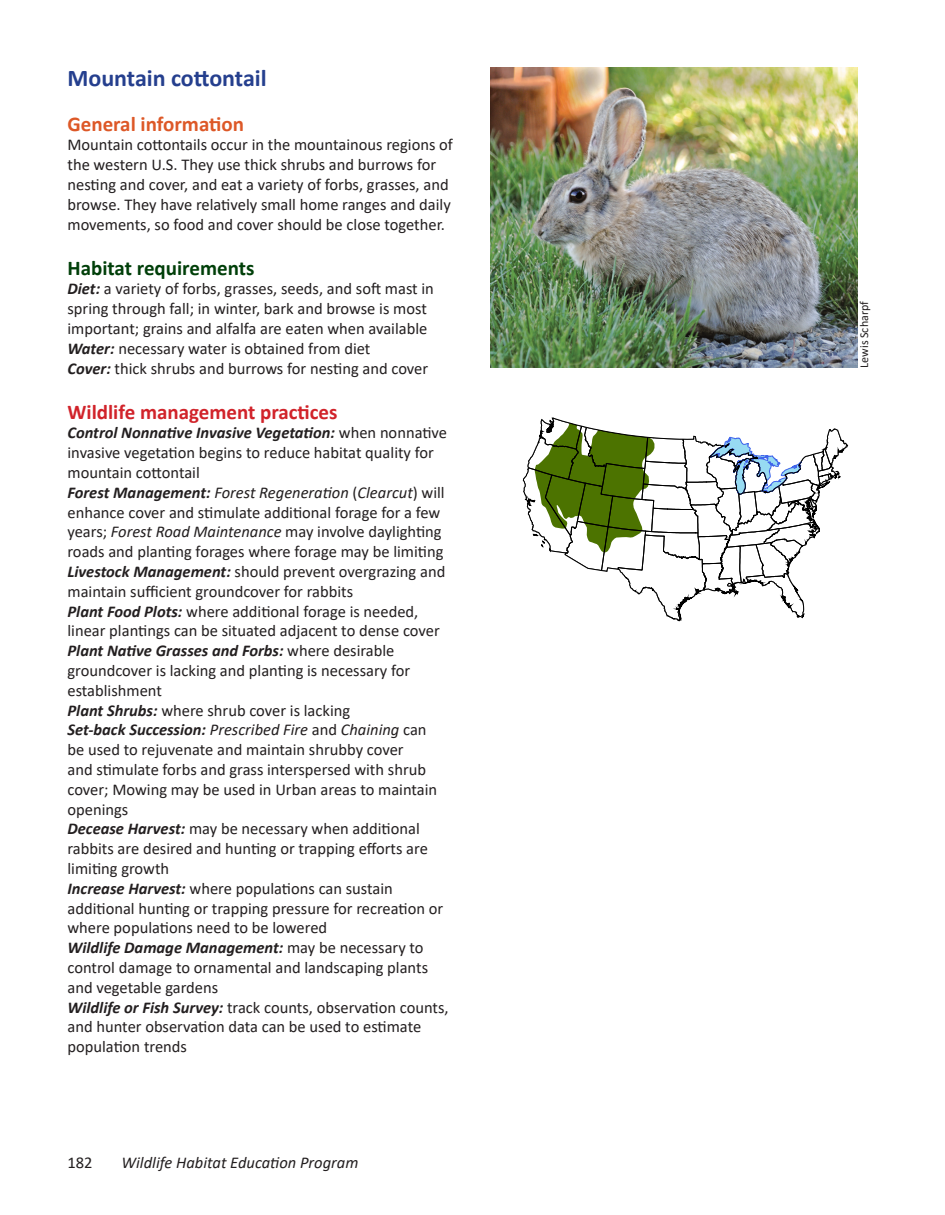
<style>
.page{position:relative;width:945px;height:1215px;background:#fff}
.page>*{position:absolute;margin:0;border:0;box-sizing:border-box;transform-origin:0 0}
.t1{font:700 24px "Calibri";color:#253f8e}
.t2{font:700 21px "Calibri";color:#d1232a}
.t3{font:700 21px "Calibri";color:#003f09}
.t4{font:700 21px "Calibri";color:#dd5827}
.t5{font:16.5px/19.8px "Calibri";color:#231f20}
.t6{font:italic 16.5px "Calibri";color:#231f20}
.t7{font:12px "Calibri";color:#231f20}
.s1{font-weight:700;font-style:italic}
.s2{font-style:italic}
</style>
<div class="page">
<svg style="left:523px;top:418px;width:325px;height:204px"></svg>
<img style="left:490px;top:68px;width:368px;height:300px">
<p class="t1" style="left:68px;top:61px;width:201px">Mountain cottontail</p>
<p class="t4" style="left:68px;top:109px;width:178px">General information</p>
<p class="t5" style="left:68px;top:135px;width:387px">Mountain cottontails occur in the mountainous regions of the western U.S. They use thick shrubs and burrows for nesting and cover, and eat a variety of forbs, grasses, and browse. They have relatively small home ranges and daily movements, so food and cover should be close together.</p>
<p class="t3" style="left:68px;top:253px;width:189px">Habitat requirements</p>
<p class="t5" style="left:68px;top:279px;width:368px"><span class="s1">Diet:</span> a variety of forbs, grasses, seeds, and soft mast in spring through fall; in winter, bark and browse is most important; grains and alfalfa are eaten when available</p>
<p class="t5" style="left:68px;top:338px;width:304px"><span class="s1">Water:</span> necessary water is obtained from diet</p>
<p class="t5" style="left:68px;top:358px;width:362px"><span class="s1">Cover:</span> thick shrubs and burrows for nesting and cover</p>
<p class="t2" style="left:68px;top:397px;width:272px">Wildlife management practices</p>
<p class="t5" style="left:68px;top:423px;width:381px"><span class="s1">Control Nonnative Invasive Vegetation:</span> when nonnative invasive vegetation begins to reduce habitat quality for mountain cottontail</p>
<p class="t5" style="left:68px;top:482px;width:379px"><span class="s1">Forest Management:</span> <span class="s2">Forest Regeneration</span> (<span class="s2">Clearcut</span>) will enhance cover and stimulate additional forage for a few years; <span class="s2">Forest Road Maintenance</span> may involve daylighting roads and planting forages where forage may be limiting</p>
<p class="t5" style="left:68px;top:561px;width:379px"><span class="s1">Livestock Management:</span> should prevent overgrazing and maintain sufficient groundcover for rabbits</p>
<p class="t5" style="left:68px;top:601px;width:374px"><span class="s1">Plant Food Plots:</span> where additional forage is needed, linear plantings can be situated adjacent to dense cover</p>
<p class="t5" style="left:68px;top:640px;width:344px"><span class="s1">Plant Native Grasses and Forbs:</span> where desirable groundcover is lacking and planting is necessary for establishment</p>
<p class="t5" style="left:68px;top:700px;width:284px"><span class="s1">Plant Shrubs:</span> where shrub cover is lacking</p>
<p class="t5" style="left:68px;top:720px;width:371px"><span class="s1">Set-back Succession:</span> <span class="s2">Prescribed Fire</span> and <span class="s2">Chaining</span> can be used to rejuvenate and maintain shrubby cover<br>and stimulate forbs and grass interspersed with shrub cover; Mowing may be used in Urban areas to maintain openings</p>
<p class="t5" style="left:68px;top:819px;width:362px"><span class="s1">Decease Harvest:</span> may be necessary when additional rabbits are desired and hunting or trapping efforts are limiting growth</p>
<p class="t5" style="left:68px;top:878px;width:377px"><span class="s1">Increase Harvest:</span> where populations can sustain additional hunting or trapping pressure for recreation or where populations need to be lowered</p>
<p class="t5" style="left:68px;top:937px;width:362px"><span class="s1">Wildlife Damage Management:</span> may be necessary to control damage to ornamental and landscaping plants and vegetable gardens</p>
<p class="t5" style="left:68px;top:997px;width:383px"><span class="s1">Wildlife or Fish Survey:</span> track counts, observation counts, and hunter observation data can be used to estimate population trends</p>
<p class="t5" style="left:68px;top:1153px;width:27px">182</p>
<p class="t6" style="left:122px;top:1151px;width:238px">Wildlife Habitat Education Program</p>
<p class="t7" style="left:856px;top:368px;width:68px;rotate:-90deg">Lewis Scharpf</p>
</div>
